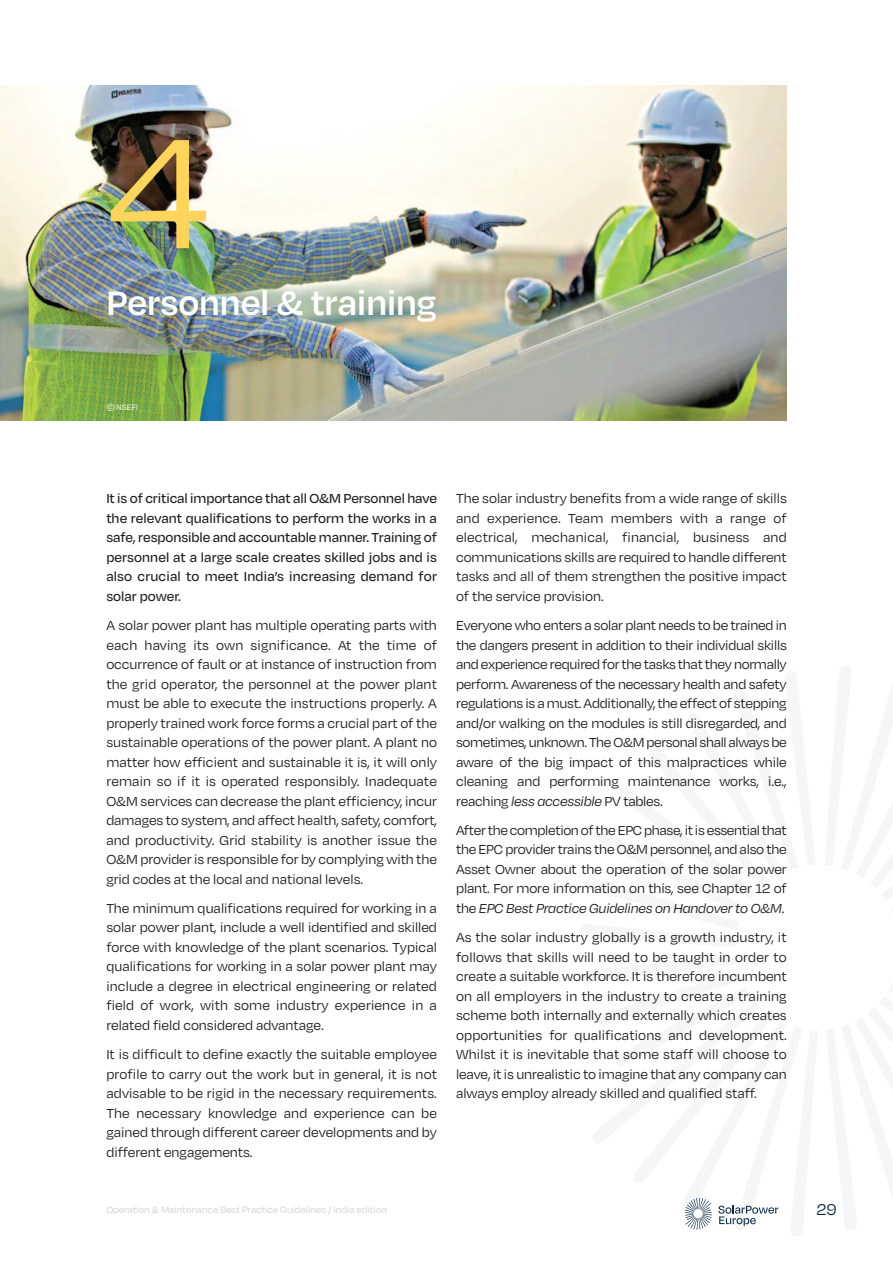
<style>
.page{position:relative;width:893px;height:1263px;background:#fff}
.page>*{position:absolute;margin:0;border:0;box-sizing:border-box;transform-origin:0 0}
.t1{font:180px "Degular";color:#fed55c}
.t2{font:600 39px "Degular";color:#fff}
.t3{font:18px "Degular";color:#102a48}
.t4{font:15px/19.5px "Degular";color:#231f20;text-align:justify}
.t5{font:500 15px/19.5px "Degular";letter-spacing:.01em;color:#231f20;text-align:justify}
.t6{font:10.5px "Degular";color:#d6cfcc}
.t7{font:9px "Degular";color:#fff}
.s1{font-style:italic}
</style>
<div class="page">
<svg style="left:685px;top:1198px;width:27px;height:32px"></svg>
<svg style="left:718px;top:1205px;width:60px;height:21px"></svg>
<img style="left:0;top:85px;width:787px;height:336px">
<p class="t1" style="left:106px;top:133px;width:105px">4</p>
<p class="t2" style="left:106px;top:290px;width:332px">Personnel &amp; training</p>
<p class="t7" style="left:106px;top:404px;width:33px">© NSEFI</p>
<p class="t5" style="left:106px;top:490px;width:332px">It is of critical importance that all O&amp;M Personnel have the relevant qualifications to perform the works in a safe, responsible and accountable manner. Training of personnel at a large scale creates skilled jobs and is also crucial to meet India’s increasing demand for solar power.</p>
<p class="t4" style="left:106px;top:617px;width:332px">A solar power plant has multiple operating parts with each having its own significance. At the time of occurrence of fault or at instance of instruction from the grid operator, the personnel at the power plant must be able to execute the instructions properly. A properly trained work force forms a crucial part of the sustainable operations of the power plant. A plant no matter how efficient and sustainable it is, it will only remain so if it is operated responsibly. Inadequate O&amp;M services can decrease the plant efficiency, incur damages to system, and affect health, safety, comfort, and productivity. Grid stability is another issue the O&amp;M provider is responsible for by complying with the grid codes at the local and national levels.</p>
<p class="t4" style="left:106px;top:899px;width:332px">The minimum qualifications required for working in a solar power plant, include a well identified and skilled force with knowledge of the plant scenarios. Typical qualifications for working in a solar power plant may include a degree in electrical engineering or related field of work, with some industry experience in a related field considered advantage.</p>
<p class="t4" style="left:106px;top:1046px;width:332px">It is difficult to define exactly the suitable employee profile to carry out the work but in general, it is not advisable to be rigid in the necessary requirements.<br>The necessary knowledge and experience can be gained through different career developments and by different engagements.</p>
<p class="t4" style="left:456px;top:490px;width:332px">The solar industry benefits from a wide range of skills and experience. Team members with a range of electrical, mechanical, financial, business and communications skills are required to handle different tasks and all of them strengthen the positive impact of the service provision.</p>
<p class="t4" style="left:456px;top:617px;width:332px">Everyone who enters a solar plant needs to be trained in the dangers present in addition to their individual skills and experience required for the tasks that they normally perform. Awareness of the necessary health and safety regulations is a must. Additionally, the effect of stepping and/or walking on the modules is still disregarded, and sometimes, unknown. The O&amp;M personal shall always be aware of the big impact of this malpractices while cleaning and performing maintenance works, i.e., reaching <span class="s1">less accessible</span> PV tables.</p>
<p class="t4" style="left:456px;top:821px;width:332px">After the completion of the EPC phase, it is essential that the EPC provider trains the O&amp;M personnel, and also the Asset Owner about the operation of the solar power plant. For more information on this, see Chapter 12 of the <span class="s1">EPC Best Practice Guidelines on Handover to O&amp;M</span>.</p>
<p class="t4" style="left:456px;top:929px;width:332px">As the solar industry globally is a growth industry, it follows that skills will need to be taught in order to create a suitable workforce. It is therefore incumbent on all employers in the industry to create a training scheme both internally and externally which creates opportunities for qualifications and development.<br>Whilst it is inevitable that some staff will choose to leave, it is unrealistic to imagine that any company can always employ already skilled and qualified staff.</p>
<p class="t6" style="left:106px;top:1206px;width:282px">Operation &amp; Maintenance Best Practice Guidelines / India edition</p>
<p class="t3" style="left:816px;top:1203px;width:22px">29</p>
</div>
